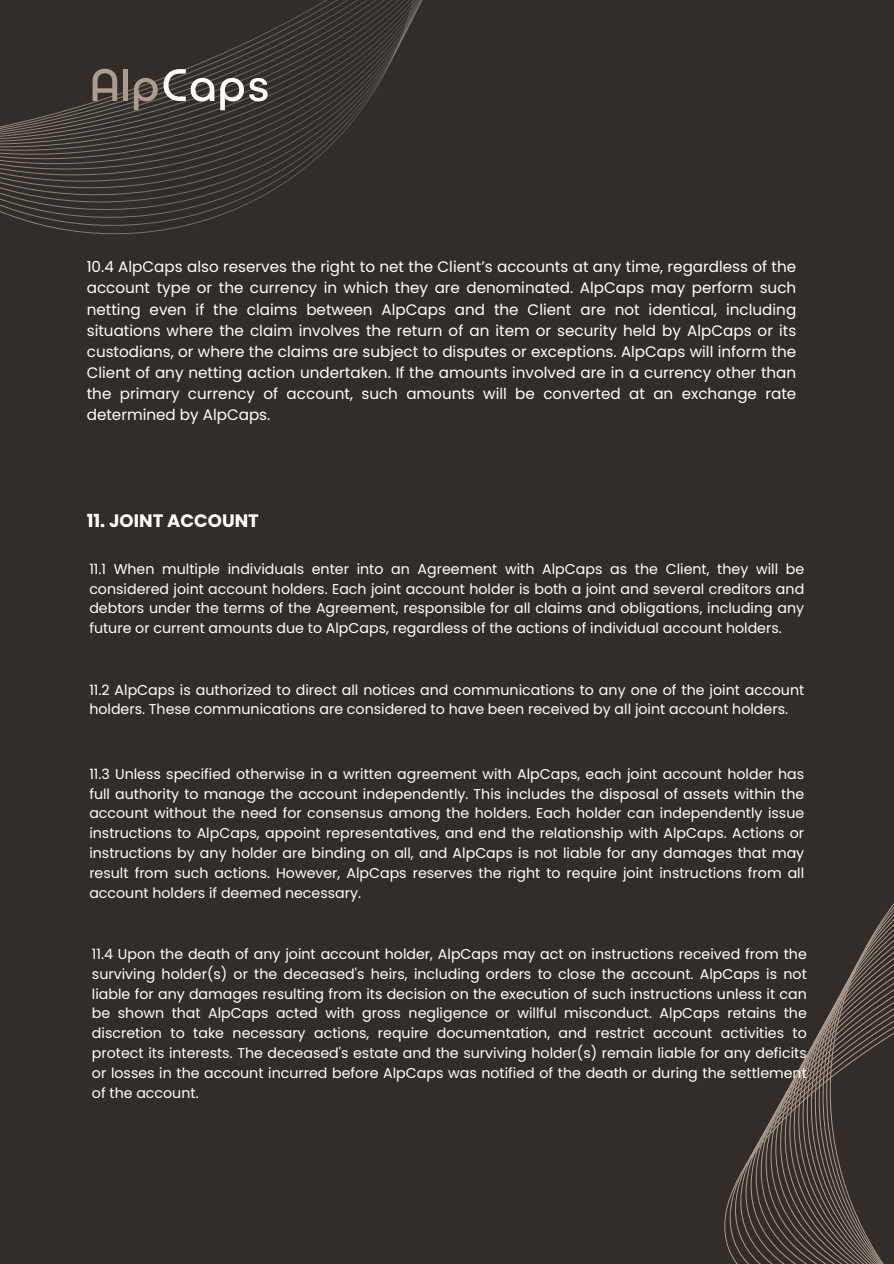
<style>
.page{position:relative;width:894px;height:1264px;background:#fff}
.page>*{position:absolute;margin:0;border:0;box-sizing:border-box;transform-origin:0 0}
.t1{font:700 18px "Poppins";color:#fff}
.t2{font:15.15px/21.1px "Poppins";color:#fff;text-align:justify}
.t3{font:14.25px/19.8px "Poppins";color:#fff;text-align:justify}
</style>
<div class="page">
<div style="left:0;top:0;width:893px;height:1263px;background:#322d29"></div>
<svg style="left:0;top:0;width:423px;height:167px"></svg>
<svg style="left:220px;top:78px;width:47px;height:32px"></svg>
<svg style="left:134px;top:69px;width:80px;height:41px"></svg>
<div style="left:123px;top:69px;width:5px;height:32px;background:#ac9c8d"></div>
<svg style="left:92px;top:69px;width:25px;height:32px"></svg>
<svg style="left:724px;top:905px;width:169px;height:358px"></svg>
<p class="t2" style="left:87px;top:256px;width:710px">10.4 AlpCaps also reserves the right to net the Client’s accounts at any time, regardless of the account type or the currency in which they are denominated. AlpCaps may perform such netting even if the claims between AlpCaps and the Client are not identical, including situations where the claim involves the return of an item or security held by AlpCaps or its custodians, or where the claims are subject to disputes or exceptions. AlpCaps will inform the Client of any netting action undertaken. If the amounts involved are in a currency other than the primary currency of account, such amounts will be converted at an exchange rate determined by AlpCaps.</p>
<p class="t1" style="left:87px;top:507px;width:173px">11. JOINT ACCOUNT</p>
<p class="t3" style="left:89px;top:559px;width:716px">11.1 When multiple individuals enter into an Agreement with AlpCaps as the Client, they will be considered joint account holders. Each joint account holder is both a joint and several creditors and debtors under the terms of the Agreement, responsible for all claims and obligations, including any future or current amounts due to AlpCaps, regardless of the actions of individual account holders.</p>
<h1 class="t3" style="left:89px;top:679px;width:716px">11.2 AlpCaps is authorized to direct all notices and communications to any one of the joint account holders. These communications are considered to have been received by all joint account holders.</h1>
<p class="t3" style="left:89px;top:764px;width:716px">11.3 Unless specified otherwise in a written agreement with AlpCaps, each joint account holder has full authority to manage the account independently. This includes the disposal of assets within the account without the need for consensus among the holders. Each holder can independently issue instructions to AlpCaps, appoint representatives, and end the relationship with AlpCaps. Actions or instructions by any holder are binding on all, and AlpCaps is not liable for any damages that may result from such actions. However, AlpCaps reserves the right to require joint instructions from all account holders if deemed necessary.</p>
<p class="t3" style="left:92px;top:944px;width:716px">11.4 Upon the death of any joint account holder, AlpCaps may act on instructions received from the surviving holder(s) or the deceased's heirs, including orders to close the account. AlpCaps is not liable for any damages resulting from its decision on the execution of such instructions unless it can be shown that AlpCaps acted with gross negligence or willful misconduct. AlpCaps retains the discretion to take necessary actions, require documentation, and restrict account activities to protect its interests. The deceased's estate and the surviving holder(s) remain liable for any deficits or losses in the account incurred before AlpCaps was notified of the death or during the settlement of the account.</p>
</div>
